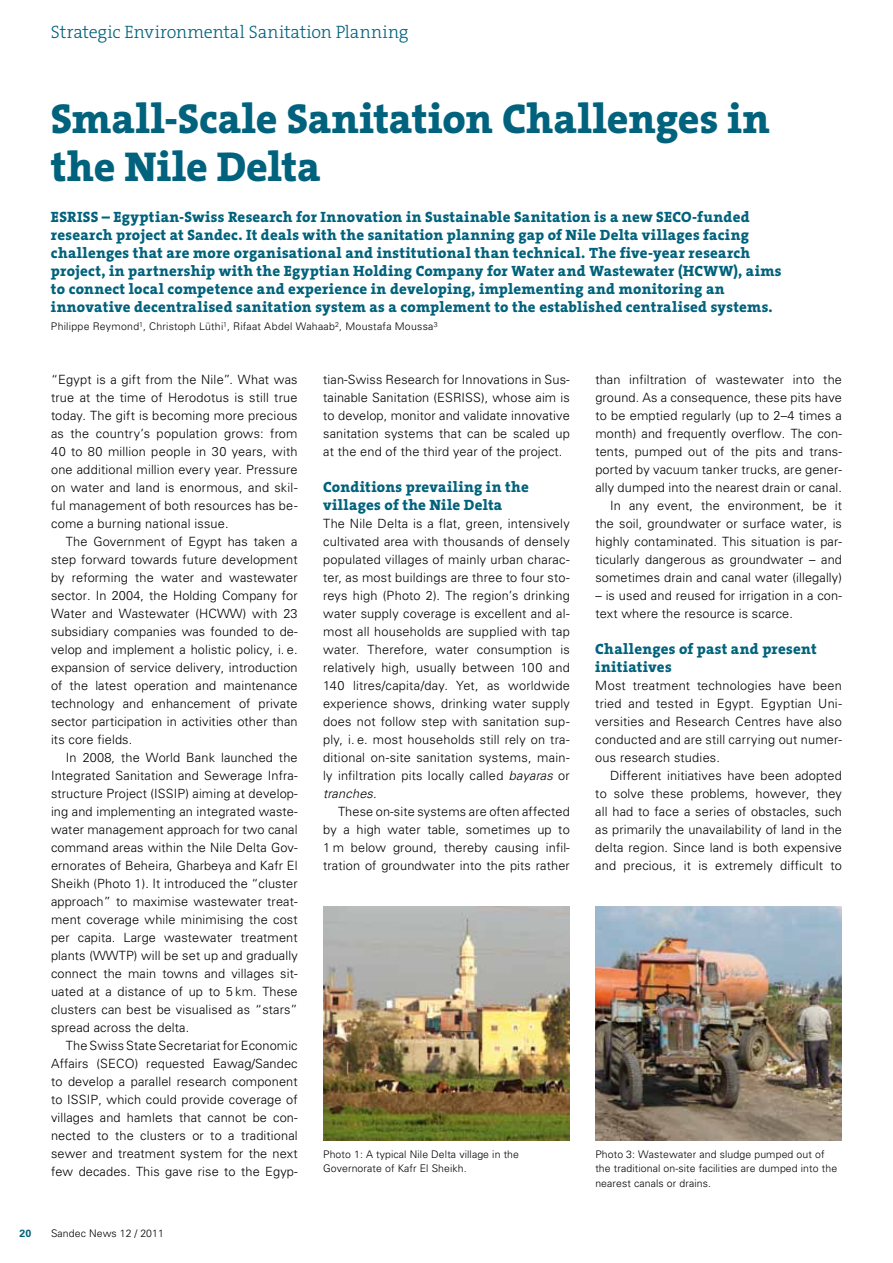
<style>
.page{position:relative;width:893px;height:1263px;background:#fff}
.page>*{position:absolute;margin:0;border:0;box-sizing:border-box;transform-origin:0 0}
.t1{font:800 42px/48px "The Serif B8";letter-spacing:-.005em;color:#00627c}
.t2{font:300 18px "The Serif B3";letter-spacing:-.01em;color:#00627c}
.t3{font:800 15px/18px "The Serif B8";letter-spacing:.015em;color:#00627c}
.t4{font:300 12.75px/18px "Univers LT Std";letter-spacing:.01em;color:#000;text-align:justify}
.t5{font:300 10.5px/14.2px "Univers LT Std";letter-spacing:.01em;color:#000}
.t6{font:700 10.5px "Univers LT Std";color:#00627c}
.s1{font-style:italic}
</style>
<div class="page">
<img style="left:323px;top:906px;width:247px;height:234px">
<img style="left:595px;top:906px;width:247px;height:234px">
<h2 class="t2" style="left:51px;top:22px;width:359px">Strategic Environmental Sanitation Planning</h2>
<h1 class="t1" style="left:51px;top:96px;width:720px">Small-Scale Sanitation Challenges in the Nile Delta</h1>
<p class="t3" style="left:51px;top:208px;width:732px">ESRISS – Egyptian-Swiss Research for Innovation in Sustainable Sanitation is a new SECO-funded research project at Sandec. It deals with the sanitation planning gap of Nile Delta villages facing challenges that are more organisational and institutional than technical. The five-year research project, in partnership with the Egyptian Holding Company for Water and Wastewater (HCWW), aims to connect local competence and experience in developing, implementing and monitoring an innovative decentralised sanitation system as a complement to the established centralised systems.</p>
<p class="t5" style="left:51px;top:319px;width:388px">Philippe Reymond<sup>1</sup>, Christoph Lüthi<sup>1</sup>, Rifaat Abdel Wahaab<sup>2</sup>, Moustafa Moussa<sup>3</sup></p>
<p class="t4" style="left:51px;top:370px;width:248px">“Egypt is a gift from the Nile”. What was true at the time of Herodotus is still true today. The gift is becoming more precious as the country’s population grows: from 40 to 80 million people in 30 years, with one additional million every year. Pressure on water and land is enormous, and skil&shy;ful management of both resources has be&shy;come a burning national issue.</p>
<p class="t4" style="left:51px;top:532px;width:248px;text-indent:15px">The Government of Egypt has taken a step forward towards future development by reforming the water and wastewater sector. In 2004, the Holding Company for Water and Wastewater (HCWW) with 23 subsidiary companies was founded to de&shy;velop and implement a holistic policy, i. e. expansion of service delivery, introduction of the latest operation and maintenance technology and enhancement of private sector participation in activities other than its core fields.</p>
<p class="t4" style="left:51px;top:749px;width:248px;text-indent:15px">In 2008, the World Bank launched the Integrated Sanitation and Sewerage Infra&shy;structure Project (ISSIP) aiming at develop&shy;ing and implementing an integrated waste&shy;water management approach for two canal command areas within the Nile Delta Gov&shy;ernorates of Beheira, Gharbeya and Kafr El Sheikh (Photo 1). It introduced the “cluster approach” to maximise wastewater treat&shy;ment coverage while minimising the cost per capita. Large wastewater treatment plants (WWTP) will be set up and gradually connect the main towns and villages sit&shy;uated at a distance of up to 5 km. These clusters can best be visualised as “stars” spread across the delta.</p>
<p class="t4" style="left:51px;top:1037px;width:248px;text-indent:15px">The Swiss State Secretariat for Economic Affairs (SECO) requested Eawag/Sandec to develop a parallel research component to ISSIP, which could provide coverage of villages and hamlets that cannot be con&shy;nected to the clusters or to a traditional sewer and treatment system for the next few decades. This gave rise to the Egyp-</p>
<p class="t6" style="left:20px;top:1227px;width:13px">20</p>
<p class="t5" style="left:51px;top:1226px;width:114px">Sandec News 12 / 2011</p>
<p class="t4" style="left:323px;top:371px;width:248px">tian-Swiss Research for Innovations in Sus&shy;tainable Sanitation (ESRISS), whose aim is to develop, monitor and validate innovative sanitation systems that can be scaled up at the end of the third year of the project.</p>
<p class="t3" style="left:323px;top:478px;width:207px">Conditions prevailing in the villages of the Nile Delta</p>
<p class="t4" style="left:323px;top:514px;width:248px">The Nile Delta is a flat, green, intensively cultivated area with thousands of densely populated villages of mainly urban charac&shy;ter, as most buildings are three to four sto&shy;reys high (Photo 2). The region’s drinking water supply coverage is excellent and al&shy;most all households are supplied with tap water. Therefore, water consumption is relatively high, usually between 100 and 140 litres/capita/day. Yet, as worldwide experience shows, drinking water supply does not follow step with sanitation sup&shy;ply, i. e. most households still rely on tra&shy;ditional on-site sanitation systems, main&shy;ly infiltration pits locally called <span class="s1">bayaras</span> or <span class="s1">tranches</span>.</p>
<p class="t4" style="left:323px;top:802px;width:248px;text-indent:15px">These on-site systems are often affected by a high water table, sometimes up to 1 m below ground, thereby causing infil&shy;tration of groundwater into the pits rather</p>
<p class="t4" style="left:595px;top:371px;width:248px;text-align:right">than infiltration of wastewater into the ground. As a consequence, these pits have to be emptied regularly (up to 2–4 times a month) and frequently overflow. The con&shy;tents, pumped out of the pits and trans&shy;ported by vacuum tanker trucks, are gener&shy;ally dumped into the nearest drain or canal.<br>In any event, the environment, be it the soil, groundwater or surface water, is highly contaminated. This situation is par&shy;ticularly dangerous as groundwater – and sometimes drain and canal water (illegally)</p>
<p class="t4" style="left:595px;top:587px;width:248px">– is used and reused for irrigation in a con&shy;text where the resource is scarce.</p>
<p class="t3" style="left:595px;top:640px;width:223px">Challenges of past and present initiatives</p>
<p class="t4" style="left:595px;top:676px;width:248px">Most treatment technologies have been tried and tested in Egypt. Egyptian Uni&shy;versities and Research Centres have also conducted and are still carrying out numer&shy;ous research studies.</p>
<p class="t4" style="left:595px;top:766px;width:248px;text-indent:15px">Different initiatives have been adopted to solve these problems, however, they all had to face a series of obstacles, such as primarily the unavailability of land in the delta region. Since land is both expensive and precious, it is extremely difficult to</p>
<p class="t5" style="left:323px;top:1147px;width:197px">Photo 1: A typical Nile Delta village in the<br>Governorate of Kafr El Sheikh.</p>
<p class="t5" style="left:595px;top:1147px;width:243px">Photo 3: Wastewater and sludge pumped out of the traditional on-site facilities are dumped into the nearest canals or drains.</p>
</div>
